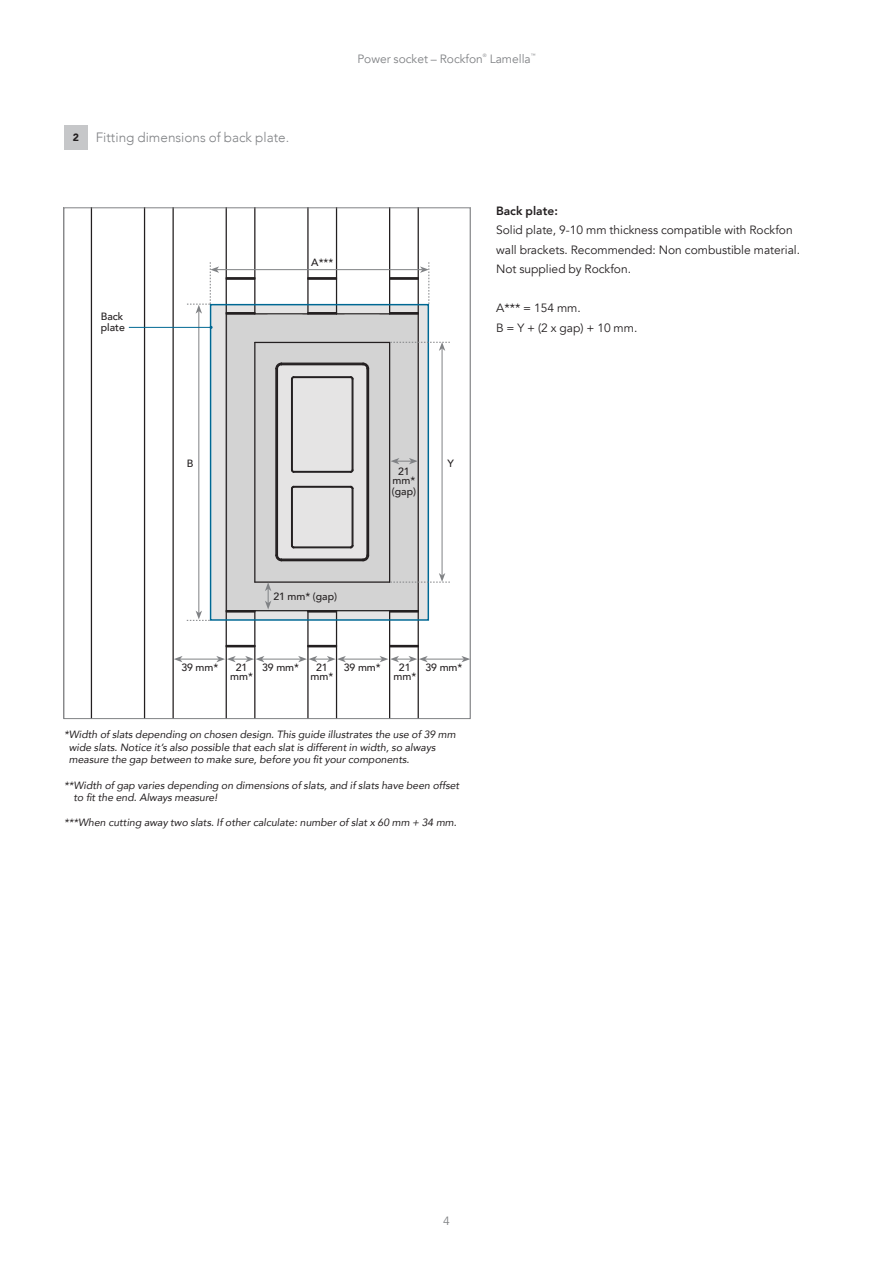
<style>
.page{position:relative;width:893px;height:1263px;background:#fff}
.page>*{position:absolute;margin:0;border:0;box-sizing:border-box;transform-origin:0 0}
.t1{font:300 13.5px "Avenir";color:#808285}
.t2{font:12px/19.5px "Avenir";color:#231f20}
.t3{font:12px "Avenir";color:#808285}
.t4{font:800 12px "Avenir";color:#231f20}
.t5{font:italic 10.5px/12.6px "Avenir";color:#231f20}
.t6{font:500 10.5px/9px "Avenir";color:#231f20;text-align:center}
.t7{font:4.8px "Avenir";color:#808285}
.s1{font-weight:900;font-size:10.5px;color:#231f20}
</style>
<div class="page">
<hr style="left:307px;top:611px;width:2px;height:107px;background:#231f20">
<hr style="left:254px;top:611px;width:1px;height:107px;background:#231f20">
<hr style="left:307px;top:208px;width:2px;height:106px;background:#231f20">
<hr style="left:254px;top:208px;width:1px;height:106px;background:#231f20">
<hr style="left:389px;top:611px;width:1px;height:107px;background:#231f20">
<hr style="left:336px;top:611px;width:1px;height:107px;background:#231f20">
<hr style="left:389px;top:208px;width:1px;height:106px;background:#231f20">
<hr style="left:336px;top:208px;width:1px;height:106px;background:#231f20">
<hr style="left:471px;top:208px;width:1px;height:510px;background:#231f20">
<hr style="left:418px;top:208px;width:1px;height:510px;background:#231f20">
<hr style="left:172px;top:208px;width:2px;height:510px;background:#231f20">
<hr style="left:226px;top:208px;width:1px;height:510px;background:#231f20">
<hr style="left:144px;top:208px;width:1px;height:510px;background:#231f20">
<hr style="left:91px;top:208px;width:1px;height:510px;background:#231f20">
<hr style="left:308px;top:278px;width:29px;height:2px;background:#231f20">
<hr style="left:226px;top:278px;width:29px;height:2px;background:#231f20">
<hr style="left:308px;top:277px;width:29px;height:2px;background:#231f20">
<hr style="left:226px;top:277px;width:29px;height:2px;background:#231f20">
<svg style="left:227px;top:645px;width:27px;height:2px"></svg>
<svg style="left:309px;top:645px;width:27px;height:2px"></svg>
<svg style="left:390px;top:645px;width:28px;height:2px"></svg>
<svg style="left:213px;top:307px;width:213px;height:311px;fill:#e5e4e4"></svg>
<svg style="left:226px;top:313px;width:192px;height:298px;fill:#d3d3d3"></svg>
<div style="left:210px;top:304px;width:219px;height:317px;border:2px solid #006893"></div>
<hr style="left:180px;top:659px;width:39px;height:1px;background:#808285">
<svg style="left:174px;top:656px;width:9px;height:6px"></svg>
<hr style="left:262px;top:659px;width:39px;height:1px;background:#808285">
<hr style="left:343px;top:659px;width:39px;height:1px;background:#808285">
<hr style="left:425px;top:659px;width:39px;height:1px;background:#808285">
<svg style="left:461px;top:656px;width:9px;height:6px"></svg>
<svg style="left:380px;top:656px;width:48px;height:6px"></svg>
<svg style="left:298px;top:656px;width:48px;height:6px"></svg>
<svg style="left:216px;top:656px;width:48px;height:6px"></svg>
<svg style="left:265px;top:582px;width:6px;height:27px"></svg>
<svg style="left:391px;top:458px;width:27px;height:6px"></svg>
<hr style="left:442px;top:348px;width:1px;height:227px;background:#808285">
<hr style="left:217px;top:269px;width:205px;height:1px;background:#808285">
<hr style="left:199px;top:311px;width:1px;height:302px;background:#808285">
<svg style="left:390px;top:342px;width:60px;height:9px"></svg>
<svg style="left:187px;top:611px;width:23px;height:10px"></svg>
<svg style="left:187px;top:262px;width:32px;height:52px"></svg>
<svg style="left:390px;top:262px;width:40px;height:42px"></svg>
<svg style="left:390px;top:573px;width:60px;height:10px"></svg>
<div style="left:64px;top:125px;width:24px;height:25px;background:#c6c7c9"></div>
<hr style="left:129px;top:327px;width:82px;height:1px;background:#006893">
<p class="t3" style="left:357px;top:52px;width:127px">Power socket – Rockfon</p>
<p class="t7" style="left:483px;top:53px;width:5px">®</p>
<p class="t3" style="left:490px;top:52px;width:43px">Lamella</p>
<p class="t7" style="left:531px;top:53px;width:6px">™</p>
<p class="t1" style="left:73px;top:130px;width:218px"><span class="s1">2</span> Fitting dimensions of back plate.</p>
<p class="t6" style="left:101px;top:311px;width:26px;line-height:10.5px;text-align:left">Back plate</p>
<p class="t6" style="left:311px;top:258px;width:24px">A***</p>
<p class="t4" style="left:496px;top:201px;width:63px">Back plate:</p>
<p class="t2" style="left:496px;top:221px;width:306px">Solid plate, 9-10 mm thickness compatible with Rockfon wall brackets. Recommended: Non combustible material.<br>Not supplied by Rockfon.</p>
<p class="t2" style="left:496px;top:299px;width:143px">A*** = 154 mm.<br>B = Y + (2 x gap) + 10 mm.</p>
<p class="t6" style="left:187px;top:458px;width:8px">B</p>
<p class="t6" style="left:447px;top:458px;width:8px">Y</p>
<p class="t6" style="left:393px;top:466px;width:24px">21 mm*</p>
<p class="t6" style="left:392px;top:486px;width:26px">(gap)</p>
<p class="t6" style="left:273px;top:591px;width:65px">21 mm* (gap)</p>
<p class="t6" style="left:181px;top:662px;width:38px">39 mm*</p>
<p class="t6" style="left:262px;top:662px;width:38px">39 mm*</p>
<p class="t6" style="left:230px;top:662px;width:24px">21 mm*</p>
<p class="t6" style="left:310px;top:662px;width:24px">21 mm*</p>
<p class="t6" style="left:344px;top:662px;width:38px">39 mm*</p>
<p class="t6" style="left:425px;top:662px;width:38px">39 mm*</p>
<p class="t6" style="left:393px;top:662px;width:24px">21 mm*</p>
<p class="t5" style="left:69px;top:728px;width:388px;text-indent:-5px">*Width of slats depending on chosen design. This guide illustrates the use of 39 mm wide slats. Notice it’s also possible that each slat is different in width, so always measure the gap between to make sure, before you fit your components.</p>
<p class="t5" style="left:74px;top:778px;width:387px;text-indent:-9px">**Width of gap varies depending on dimensions of slats, and if slats have been offset to fit the end. Always measure!</p>
<p class="t5" style="left:64px;top:816px;width:394px">***When cutting away two slats. If other calculate: number of slat x 60 mm + 34 mm.</p>
<p class="t3" style="left:443px;top:1213px;width:8px">4</p>
</div>
